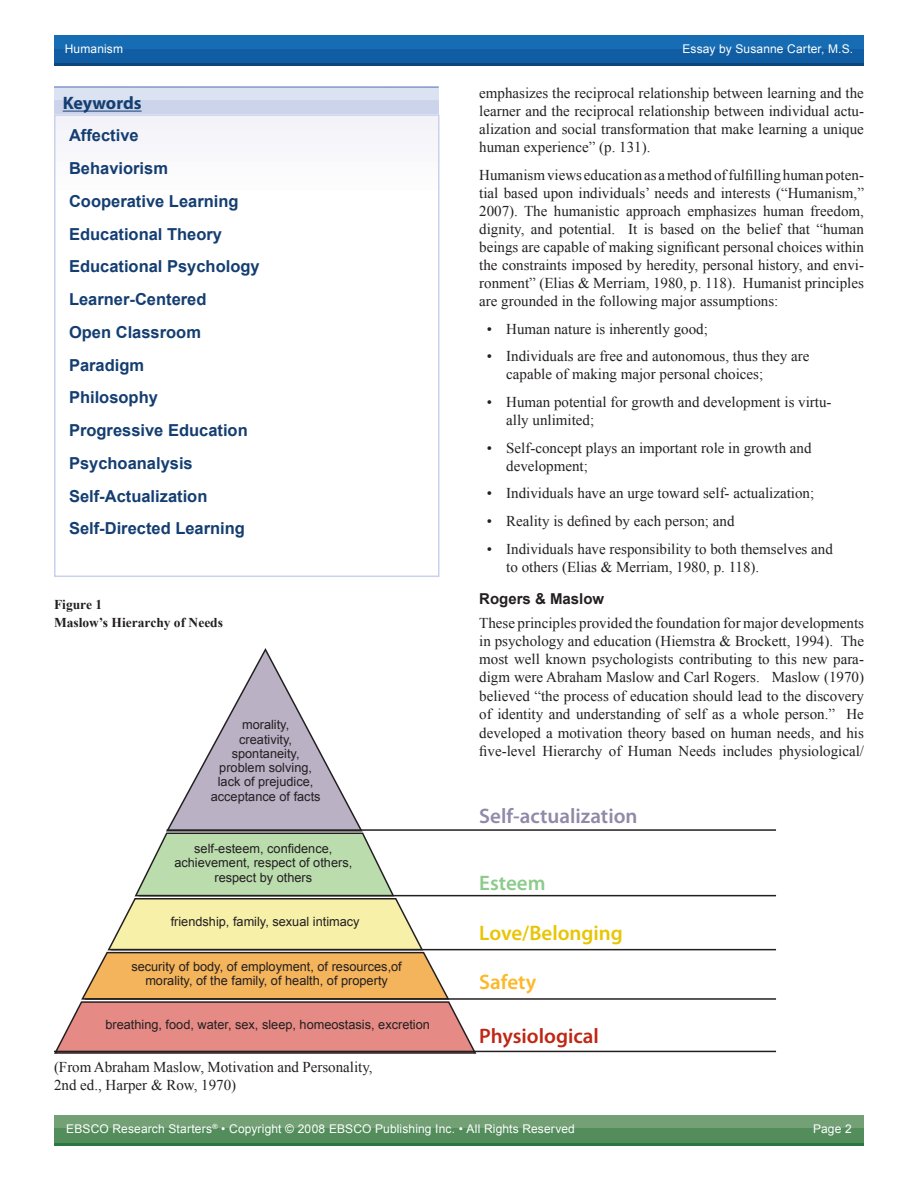
<style>
.page{position:relative;width:918px;height:1188px;background:#fff}
.page>*{position:absolute;margin:0;border:0;box-sizing:border-box;transform-origin:0 0}
.Body_Text_Header{font:600 21px "Myriad Pro";color:#9189a8}
.Body_Text_Header-2{font:600 21px "Myriad Pro";color:#e8c503}
.Body_Text_Header-3{font:600 21px "Myriad Pro";color:#c02614}
.Body_Text_Header-4{font:600 21px "Myriad Pro";color:#8bcb8b}
.Body_Text_Header-5{font:600 21px "Myriad Pro";color:#fcb828}
.TOC_Keyword_Header{font:700 18px "Myriad Pro";letter-spacing:-.005em;color:#143e71}
.Keywords{font:700 16.5px "Arial";color:#143e71}
.Body_Text{font:15px/18px "Times New Roman";color:#231f20;text-align:justify}
.Bulleted_Body_Text{font:15px/18px "Times New Roman";color:#231f20}
.Body_Text_Subheader{font:700 15px "Arial";color:#231f20}
.Body_Text-2{font:700 13.5px/18px "Times New Roman";color:#231f20}
.Body_Text_Subheader-2{font:12.75px/14.2px "Arial";color:#231f20;text-align:center}
.Master_Page_Left_Ali{font:12px "Arial";letter-spacing:.01em;color:#fff}
.Master_Page_Right_Al{font:12px "Arial";letter-spacing:.01em;color:#fff}
</style>
<div class="page">
<div style="left:54px;top:36px;width:810px;height:14px;background:#166db3"></div>
<div style="left:54px;top:49px;width:810px;height:14px;background:#115da3"></div>
<hr style="left:54px;top:63px;width:810px;height:3px;background:#0d467a">
<div style="left:54px;top:1115px;width:810px;height:15px;background:#73a175"></div>
<div style="left:54px;top:1129px;width:810px;height:14px;background:#538d5c"></div>
<hr style="left:54px;top:1143px;width:810px;height:3px;background:#277941">
<div style="left:54px;top:87px;width:385px;height:13px;background:#dbe3f3"></div>
<div style="left:54px;top:100px;width:385px;height:13px;background:#ccd4eb"></div>
<hr style="left:54px;top:86px;width:385px;height:2px;background:#8298cd">
<div style="left:54px;top:114px;width:386px;height:463px;border:2px solid #cad1ea"></div>
<hr style="left:63px;top:111px;width:79px;height:1px;background:#143e71">
<svg style="left:54px;top:648px;width:424px;height:406px"></svg>
<hr style="left:167px;top:829px;width:609px;height:2px;background:#231f20">
<hr style="left:139px;top:895px;width:637px;height:1px;background:#231f20">
<hr style="left:111px;top:949px;width:665px;height:1px;background:#231f20">
<hr style="left:85px;top:998px;width:691px;height:2px;background:#231f20">
<hr style="left:54px;top:1051px;width:722px;height:1px;background:#231f20">
<p class="Master_Page_Left_Ali" style="left:65px;top:41px;width:60px">Humanism</p>
<p class="Master_Page_Right_Al" style="left:682px;top:41px;width:172px">Essay by Susanne Carter, M.S.</p>
<p class="TOC_Keyword_Header" style="left:63px;top:91px;width:80px">Keywords</p>
<p class="Keywords" style="left:69px;top:125px;width:71px">Affective</p>
<p class="Keywords" style="left:69px;top:157px;width:101px">Behaviorism</p>
<p class="Keywords" style="left:69px;top:190px;width:171px">Cooperative Learning</p>
<p class="Keywords" style="left:69px;top:223px;width:155px">Educational Theory</p>
<p class="Keywords" style="left:69px;top:256px;width:192px">Educational Psychology</p>
<p class="Keywords" style="left:69px;top:288px;width:139px">Learner-Centered</p>
<p class="Keywords" style="left:69px;top:321px;width:134px">Open Classroom</p>
<p class="Keywords" style="left:69px;top:354px;width:77px">Paradigm</p>
<p class="Keywords" style="left:69px;top:387px;width:90px">Philosophy</p>
<p class="Keywords" style="left:69px;top:420px;width:180px">Progressive Education</p>
<p class="Keywords" style="left:69px;top:452px;width:125px">Psychoanalysis</p>
<p class="Keywords" style="left:69px;top:485px;width:140px">Self-Actualization</p>
<p class="Keywords" style="left:69px;top:518px;width:178px">Self-Directed Learning</p>
<p class="Body_Text-2" style="left:54px;top:595px;width:171px">Figure 1<br>Maslow’s Hierarchy of Needs</p>
<p class="Body_Text_Subheader-2" style="left:211px;top:718px;width:111px">morality,<br>creativity, spontaneity, problem solving, lack of prejudice, acceptance of facts</p>
<p class="Body_Text_Subheader-2" style="left:174px;top:842px;width:179px">self-esteem, confidence, achievement, respect of others, respect by others</p>
<p class="Body_Text_Subheader-2" style="left:171px;top:915px;width:190px">friendship, family, sexual intimacy</p>
<p class="Body_Text_Subheader-2" style="left:131px;top:959px;width:272px">security of body, of employment, of resources,of morality, of the family, of health, of property</p>
<p class="Body_Text_Subheader-2" style="left:105px;top:1018px;width:326px">breathing, food, water, sex, sleep, homeostasis, excretion</p>
<p class="Body_Text" style="left:54px;top:1058px;width:320px">(From Abraham Maslow, Motivation and Personality,<br>2nd ed., Harper &amp; Row, 1970)</p>
<p class="Body_Text" style="left:479px;top:84px;width:386px">emphasizes the reciprocal relationship between learning and the learner and the reciprocal relationship between individual actu&shy;alization and social transformation that make learning a unique human experience” (p. 131).</p>
<p class="Body_Text" style="left:479px;top:166px;width:386px">Humanism views education as a method of fulfilling human poten&shy;tial based upon individuals’ needs and interests (“Humanism,” 2007). The humanistic approach emphasizes human freedom, dignity, and potential. It is based on the belief that “human beings are capable of making significant personal choices within the constraints imposed by heredity, personal history, and envi&shy;ronment” (Elias &amp; Merriam, 1980, p. 118). Humanist principles are grounded in the following major assumptions:</p>
<p class="Bulleted_Body_Text" style="left:487px;top:319px;width:223px">• Human nature is inherently good;</p>
<p class="Bulleted_Body_Text" style="left:506px;top:347px;width:305px;text-indent:-20px">• Individuals are free and autonomous, thus they are capable of making major personal choices;</p>
<p class="Bulleted_Body_Text" style="left:506px;top:393px;width:327px;text-indent:-20px">• Human potential for growth and development is virtu&shy;ally unlimited;</p>
<p class="Bulleted_Body_Text" style="left:506px;top:439px;width:307px;text-indent:-20px">• Self-concept plays an important role in growth and development;</p>
<p class="Bulleted_Body_Text" style="left:487px;top:484px;width:329px">• Individuals have an urge toward self- actualization;</p>
<p class="Bulleted_Body_Text" style="left:487px;top:512px;width:249px">• Reality is defined by each person; and</p>
<p class="Bulleted_Body_Text" style="left:506px;top:540px;width:328px;text-indent:-20px">• Individuals have responsibility to both themselves and to others (Elias &amp; Merriam, 1980, p. 118).</p>
<p class="Body_Text_Subheader" style="left:479px;top:589px;width:127px">Rogers &amp; Maslow</p>
<p class="Body_Text" style="left:479px;top:614px;width:386px">These principles provided the foundation for major developments in psychology and education (Hiemstra &amp; Brockett, 1994). The most well known psychologists contributing to this new para&shy;digm were Abraham Maslow and Carl Rogers. Maslow (1970) believed “the process of education should lead to the discovery of identity and understanding of self as a whole person.” He developed a motivation theory based on human needs, and his five-level Hierarchy of Human Needs includes physiological/</p>
<p class="Body_Text_Header" style="left:479px;top:803px;width:160px">Self-actualization</p>
<p class="Body_Text_Header-4" style="left:479px;top:870px;width:68px">Esteem</p>
<p class="Body_Text_Header-2" style="left:479px;top:919px;width:145px">Love/Belonging</p>
<p class="Body_Text_Header-5" style="left:479px;top:969px;width:59px">Safety</p>
<p class="Body_Text_Header-3" style="left:479px;top:1023px;width:121px">Physiological</p>
<p class="Master_Page_Left_Ali" style="left:66px;top:1121px;width:510px">EBSCO Research Starters<sup>®</sup> • Copyright © 2008 EBSCO Publishing Inc. • All Rights Reserved</p>
<p class="Master_Page_Right_Al" style="left:813px;top:1121px;width:40px">Page 2</p>
</div>
